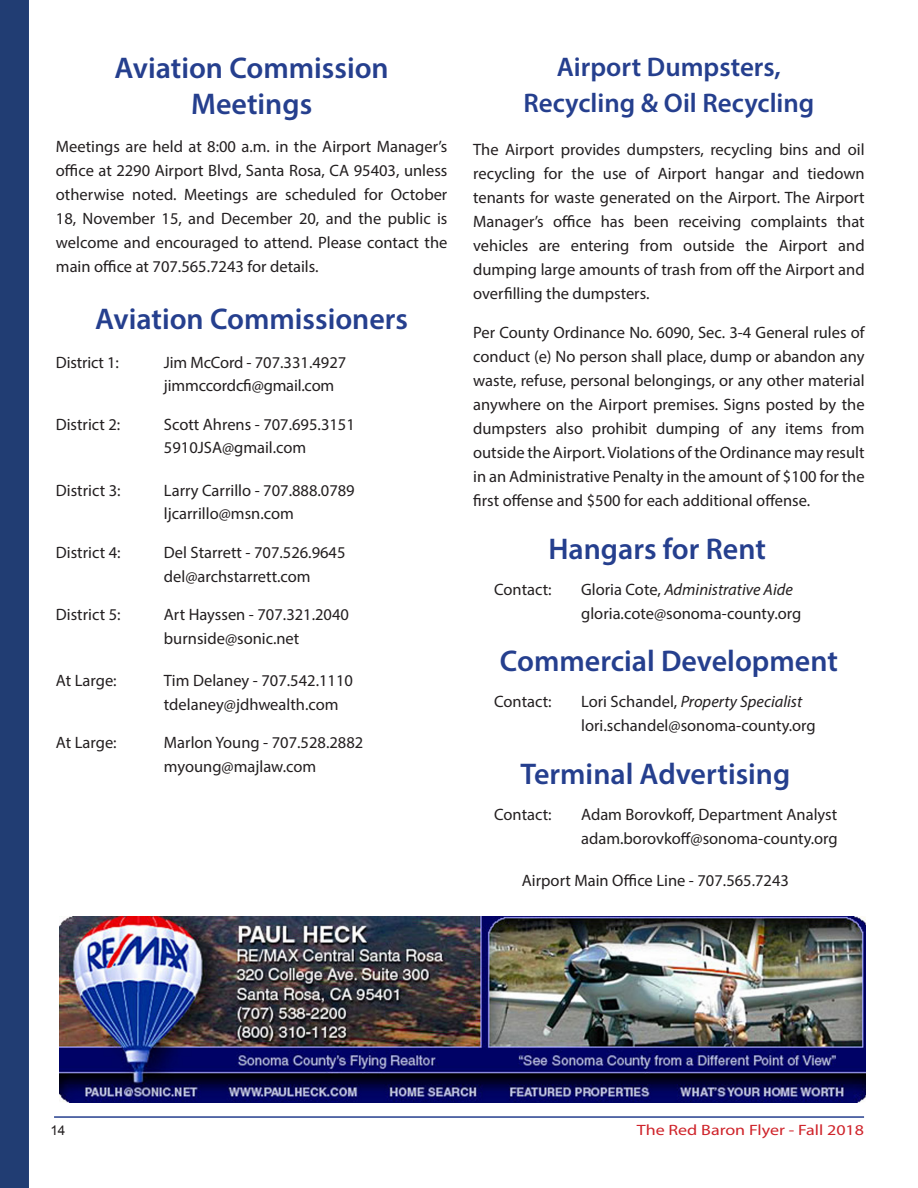
<style>
.page{position:relative;width:918px;height:1188px;background:#fff}
.page>*{position:absolute;margin:0;border:0;box-sizing:border-box;transform-origin:0 0}
._1_Head_20_Center{font:600 30px/36px "Myriad Pro";color:#253f8e;text-align:center}
.Text_11__L_Justified{font:600 27px/36px "Myriad Pro";color:#253f8e;text-align:center}
.Text_11__L_Justified-2{font:16.5px/24px "Myriad Pro";color:#231f20;text-align:justify}
.Text_11__L_Justified-3{font:italic 16.5px "Myriad Pro";color:#231f20}
.t1{font:15px "Myriad Pro";color:#cf232a;scale:1.2 1}
.t2{font:13.5px "Arial";color:#231f20}
.s1{font-style:normal}
</style>
<div class="page">
<hr style="left:54px;top:1116px;width:810px;height:2px;background:#253f8e">
<div style="left:0;top:0;width:29px;height:1188px;background:#213d73"></div>
<img style="left:60px;top:916px;width:806px;height:187px">
<p class="_1_Head_20_Center" style="left:115px;top:49px;width:276px">Aviation Commission<br>Meetings</p>
<p class="Text_11__L_Justified-2" style="left:56px;top:134px;width:393px">Meetings are held at 8:00 a.m. in the Airport Manager’s office at 2290 Airport Blvd, Santa Rosa, CA 95403, unless otherwise noted. Meetings are scheduled for October 18, November 15, and December 20, and the public is welcome and encouraged to attend. Please contact the main office at 707.565.7243 for details.</p>
<p class="_1_Head_20_Center" style="left:95px;top:300px;width:314px">Aviation Commissioners</p>
<p class="Text_11__L_Justified-2" style="left:56px;top:350px;width:64px">District 1:</p>
<p class="Text_11__L_Justified-2" style="left:164px;top:350px;width:184px">Jim McCord - 707.331.4927</p>
<p class="Text_11__L_Justified-2" style="left:164px;top:373px;width:172px">jimmccordcfi@gmail.com</p>
<p class="Text_11__L_Justified-2" style="left:56px;top:412px;width:66px">District 2:</p>
<p class="Text_11__L_Justified-2" style="left:164px;top:412px;width:192px">Scott Ahrens - 707.695.3151</p>
<p class="Text_11__L_Justified-2" style="left:164px;top:436px;width:144px">5910JSA@gmail.com</p>
<p class="Text_11__L_Justified-2" style="left:56px;top:478px;width:66px">District 3:</p>
<p class="Text_11__L_Justified-2" style="left:164px;top:478px;width:192px">Larry Carrillo - 707.888.0789</p>
<p class="Text_11__L_Justified-2" style="left:164px;top:502px;width:132px">ljcarrillo@msn.com</p>
<p class="Text_11__L_Justified-2" style="left:56px;top:540px;width:66px">District 4:</p>
<p class="Text_11__L_Justified-2" style="left:164px;top:540px;width:183px">Del Starrett - 707.526.9645</p>
<p class="Text_11__L_Justified-2" style="left:164px;top:564px;width:148px">del@archstarrett.com</p>
<p class="Text_11__L_Justified-2" style="left:56px;top:602px;width:66px">District 5:</p>
<p class="Text_11__L_Justified-2" style="left:164px;top:602px;width:187px">Art Hayssen - 707.321.2040</p>
<p class="Text_11__L_Justified-2" style="left:164px;top:626px;width:137px">burnside@sonic.net</p>
<p class="Text_11__L_Justified-2" style="left:56px;top:668px;width:62px">At Large:</p>
<p class="Text_11__L_Justified-2" style="left:164px;top:668px;width:191px">Tim Delaney - 707.542.1110</p>
<p class="Text_11__L_Justified-2" style="left:164px;top:692px;width:176px">tdelaney@jdhwealth.com</p>
<p class="Text_11__L_Justified-2" style="left:56px;top:730px;width:62px">At Large:</p>
<p class="Text_11__L_Justified-2" style="left:164px;top:730px;width:201px">Marlon Young - 707.528.2882</p>
<p class="Text_11__L_Justified-2" style="left:164px;top:754px;width:154px">myoung@majlaw.com</p>
<p class="Text_11__L_Justified" style="left:523px;top:48px;width:293px">Airport Dumpsters,<br>Recycling &amp; Oil Recycling</p>
<p class="Text_11__L_Justified-2" style="left:473px;top:137px;width:393px">The Airport provides dumpsters, recycling bins and oil recycling for the use of Airport hangar and tiedown tenants for waste generated on the Airport. The Airport Manager’s office has been receiving complaints that vehicles are entering from outside the Airport and dumping large amounts of trash from off the Airport and overfilling the dumpsters.</p>
<p class="Text_11__L_Justified-2" style="left:473px;top:320px;width:393px">Per County Ordinance No. 6090, Sec. 3-4 General rules of conduct (e) No person shall place, dump or abandon any waste, refuse, personal belongings, or any other material anywhere on the Airport premises. Signs posted by the dumpsters also prohibit dumping of any items from outside the Airport. Violations of the Ordinance may result in an Administrative Penalty in the amount of $100 for the first offense and $500 for each additional offense.</p>
<p class="_1_Head_20_Center" style="left:548px;top:530px;width:219px">Hangars for Rent</p>
<p class="Text_11__L_Justified-2" style="left:494px;top:577px;width:59px">Contact:</p>
<p class="Text_11__L_Justified-3" style="left:581px;top:579px;width:213px"><span class="s1">Gloria Cote,</span> Administrative Aide</p>
<p class="Text_11__L_Justified-2" style="left:581px;top:601px;width:222px">gloria.cote@sonoma-county.org</p>
<p class="_1_Head_20_Center" style="left:500px;top:642px;width:340px">Commercial Development</p>
<p class="Text_11__L_Justified-2" style="left:494px;top:689px;width:59px">Contact:</p>
<p class="Text_11__L_Justified-3" style="left:581px;top:691px;width:223px"><span class="s1">Lori Schandel,</span> Property Specialist</p>
<p class="Text_11__L_Justified-2" style="left:581px;top:713px;width:236px">lori.schandel@sonoma-county.org</p>
<p class="_1_Head_20_Center" style="left:521px;top:755px;width:271px">Terminal Advertising</p>
<p class="Text_11__L_Justified-2" style="left:494px;top:802px;width:59px">Contact:</p>
<p class="Text_11__L_Justified-2" style="left:581px;top:802px;width:258px">Adam Borovkoff, Department Analyst</p>
<p class="Text_11__L_Justified-2" style="left:581px;top:826px;width:258px">adam.borovkoff@sonoma-county.org</p>
<p class="Text_11__L_Justified-2" style="left:522px;top:868px;width:269px">Airport Main Office Line - 707.565.7243</p>
<p class="t2" style="left:50px;top:1122px;width:17px">14</p>
<p class="t1" style="left:637px;top:1121px;width:191px">The Red Baron Flyer - Fall 2018</p>
</div>
